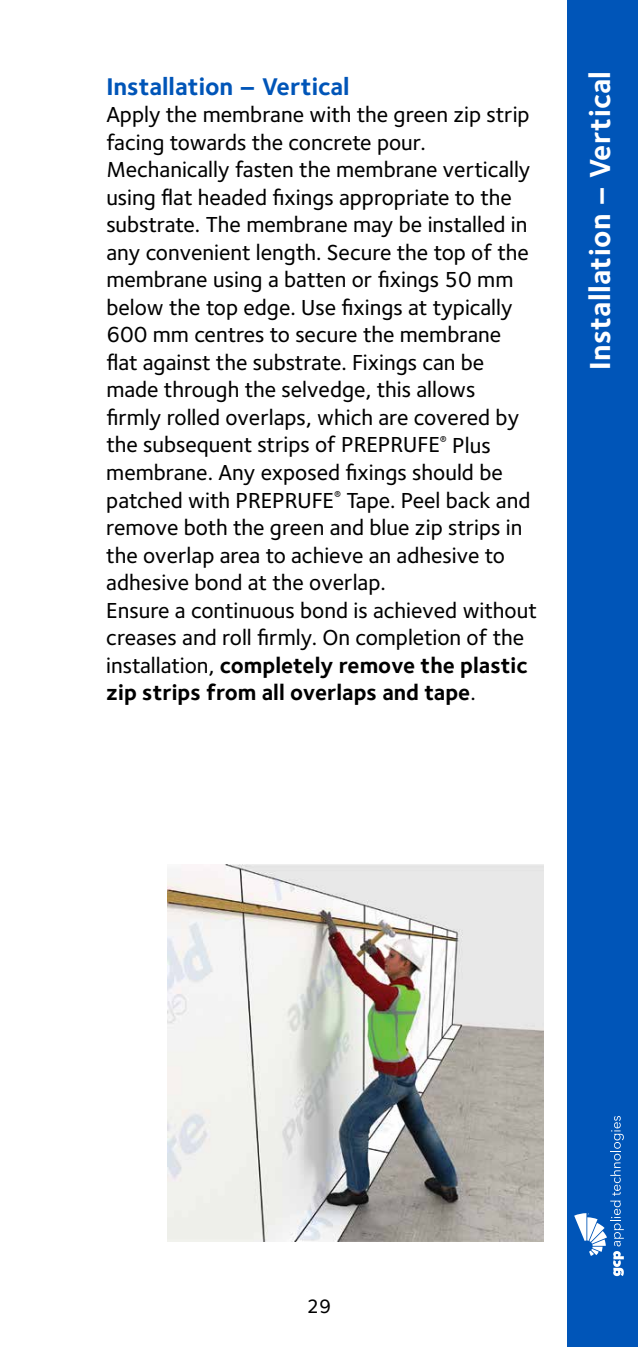
<style>
.page{position:relative;width:638px;height:1347px;background:#fff}
.page>*{position:absolute;margin:0;border:0;box-sizing:border-box;transform-origin:0 0}
.t1{font:700 30px "Foundry Sterling";letter-spacing:.01em;color:#fff}
.t2{font:700 25px "Foundry Sterling";color:#0055b8}
.t3{font:500 22.5px/27.5px "Foundry Sterling";color:#000}
.t4{font:500 20px "Foundry Sterling";color:#000}
.s1{font-weight:700}
</style>
<div class="page">
<div style="left:567px;top:0;width:71px;height:1346px;background:#0055b8"></div>
<svg style="left:574px;top:1116px;width:50px;height:160px"></svg>
<img style="left:167px;top:864px;width:376px;height:377px">
<p class="t2" style="left:106px;top:72px;width:245px">Installation – Vertical</p>
<p class="t3" style="left:106px;top:101px;width:432px">Apply the membrane with the green zip strip facing towards the concrete pour.<br>Mechanically fasten the membrane vertically using flat headed fixings appropriate to the substrate. The membrane may be installed in any convenient length. Secure the top of the membrane using a batten or fixings 50 mm below the top edge. Use fixings at typically 600 mm centres to secure the membrane flat against the substrate. Fixings can be made through the selvedge, this allows<br>firmly rolled overlaps, which are covered by the subsequent strips of PREPRUFE<sup>®</sup> Plus membrane. Any exposed fixings should be patched with PREPRUFE<sup>®</sup> Tape. Peel back and remove both the green and blue zip strips in the overlap area to achieve an adhesive to adhesive bond at the overlap.<br>Ensure a continuous bond is achieved without creases and roll firmly. On completion of the installation, <span class="s1">completely remove the plastic zip strips from all overlaps and tape</span>.</p>
<h1 class="t1" style="left:582px;top:369px;width:300px;rotate:-90deg">Installation – Vertical</h1>
<p class="t4" style="left:307px;top:1294px;width:26px">29</p>
</div>
